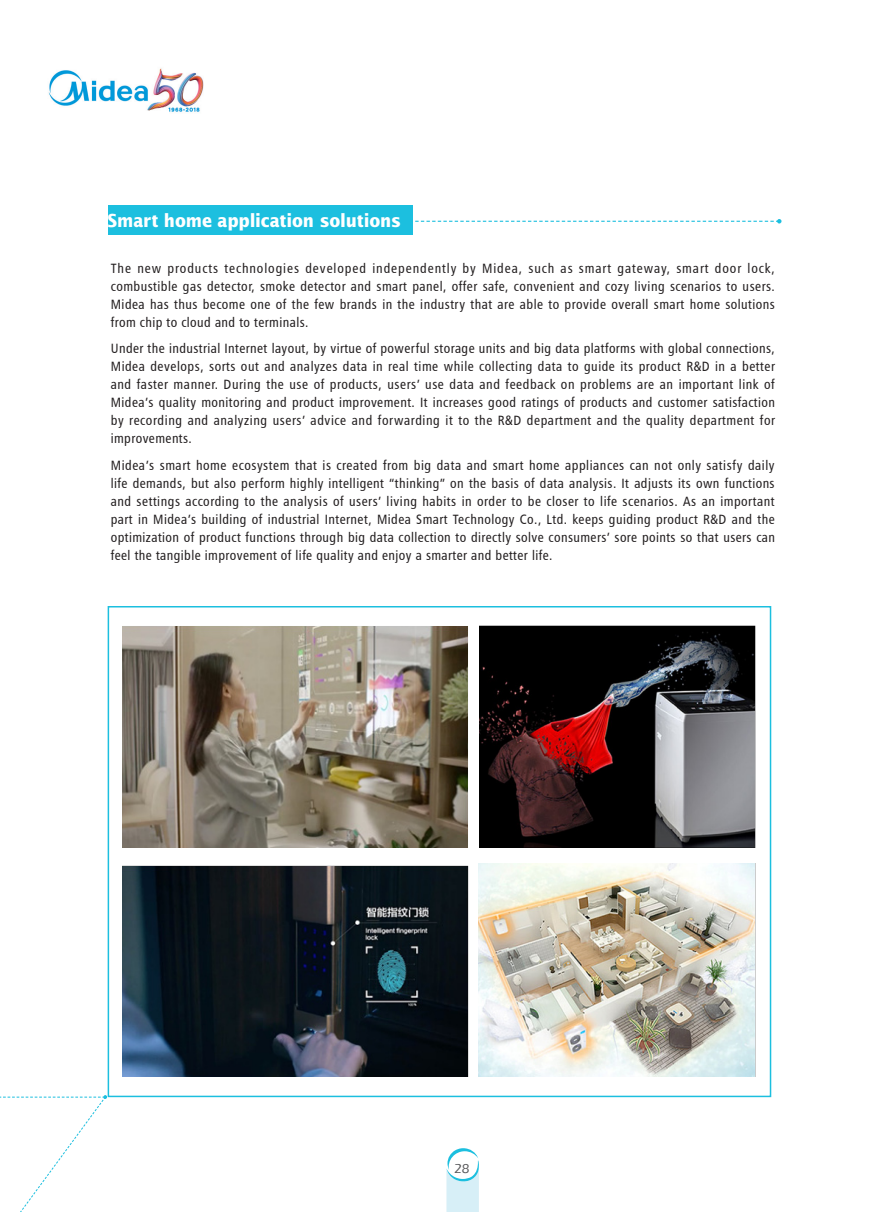
<style>
.page{position:relative;width:893px;height:1212px;background:#fff}
.page>*{position:absolute;margin:0;border:0;box-sizing:border-box;transform-origin:0 0}
.年报正文-1级标题{font:700 18px "Lucida Sans";letter-spacing:-.01em;color:#fff;scale:.9 1}
.年报正文{font:13.5px/18px "Humanist 777 BT Roman Condensed B";letter-spacing:.03em;color:#231f20;text-align:justify}
.t1{font:500 13.5px "Eras ITC";color:#57585a}
</style>
<div class="page">
<svg style="left:446px;top:1148px;width:33px;height:64px"></svg>
<img style="left:48px;top:68px;width:156px;height:44px">
<img style="left:122px;top:865px;width:346px;height:212px">
<img style="left:122px;top:626px;width:346px;height:221px">
<img style="left:480px;top:625px;width:275px;height:222px">
<img style="left:479px;top:864px;width:276px;height:213px">
<svg style="left:412px;top:219px;width:369px;height:4px"></svg>
<div style="left:108px;top:205px;width:304px;height:30px;background:#1cbfdf"></div>
<div style="left:108px;top:606px;width:663px;height:491px;border:2px solid #1cbfdf"></div>
<svg style="left:0;top:1095px;width:107px;height:117px"></svg>
<p class="年报正文-1级标题" style="left:108px;top:209px;width:328px">Smart home application solutions</p>
<p class="年报正文" style="left:111px;top:259px;width:666px">The new products technologies developed independently by Midea, such as smart gateway, smart door lock, combustible gas detector, smoke detector and smart panel, offer safe, convenient and cozy living scenarios to users.<br>Midea has thus become one of the few brands in the industry that are able to provide overall smart home solutions from chip to cloud and to terminals.</p>
<p class="年报正文" style="left:111px;top:339px;width:666px">Under the industrial Internet layout, by virtue of powerful storage units and big data platforms with global connections, Midea develops, sorts out and analyzes data in real time while collecting data to guide its product R&amp;D in a better and faster manner. During the use of products, users’ use data and feedback on problems are an important link of Midea’s quality monitoring and product improvement. It increases good ratings of products and customer satisfaction by recording and analyzing users’ advice and forwarding it to the R&amp;D department and the quality department for improvements.</p>
<p class="年报正文" style="left:111px;top:456px;width:666px">Midea’s smart home ecosystem that is created from big data and smart home appliances can not only satisfy daily life demands, but also perform highly intelligent “thinking” on the basis of data analysis. It adjusts its own functions and settings according to the analysis of users’ living habits in order to be closer to life scenarios. As an important part in Midea’s building of industrial Internet, Midea Smart Technology Co., Ltd. keeps guiding product R&amp;D and the optimization of product functions through big data collection to directly solve consumers’ sore points so that users can feel the tangible improvement of life quality and enjoy a smarter and better life.</p>
<p class="t1" style="left:454px;top:1161px;width:17px">28</p>
</div>
